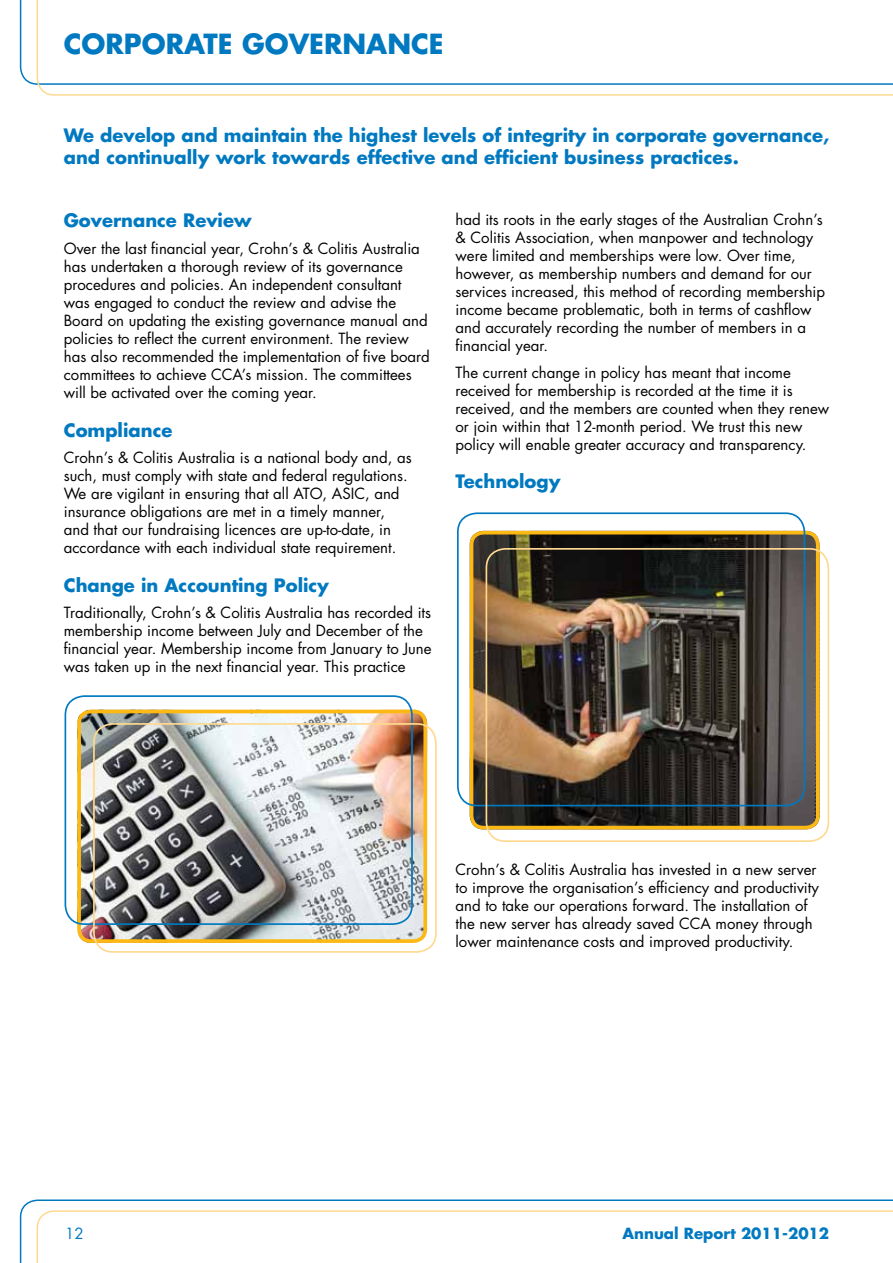
<style>
.page{position:relative;width:893px;height:1263px;background:#fff}
.page>*{position:absolute;margin:0;border:0;box-sizing:border-box;transform-origin:0 0}
.t1{font:700 27px "Futura Std";color:#0079c1}
.t2{font:700 18px/21.6px "Futura Std";color:#0079c1}
.t3{font:15px/18px "Futura Std";color:#000}
.t4{font:700 15px "Futura Std";color:#0079c1}
.t5{font:15px "Futura Std";color:#0079c1}
</style>
<div class="page">
<svg style="left:20px;top:1199px;width:873px;height:64px"></svg>
<svg style="left:37px;top:0;width:856px;height:96px"></svg>
<svg style="left:37px;top:1210px;width:856px;height:53px"></svg>
<img style="left:80px;top:710px;width:347px;height:229px">
<div style="left:77px;top:710px;width:350px;height:233px;border:4px solid #fdb913;border-radius:12px"></div>
<div style="left:65px;top:695px;width:348px;height:230px;border:2px solid #0079c1;border-radius:19px"></div>
<div style="left:93px;top:723px;width:344px;height:230px;border:2px solid #ffd990;border-radius:19px"></div>
<img style="left:470px;top:531px;width:347px;height:298px">
<div style="left:470px;top:531px;width:350px;height:298px;border:4px solid #fdb913;border-radius:12px"></div>
<div style="left:457px;top:512px;width:348px;height:294px;border:2px solid #0079c1;border-radius:19px"></div>
<div style="left:486px;top:548px;width:343px;height:294px;border:2px solid #ffd990;border-radius:19px"></div>
<h1 class="t1" style="left:64px;top:26px;width:382px">CORPORATE GOVERNANCE</h1>
<p class="t2" style="left:64px;top:125px;width:767px">We develop and maintain the highest levels of integrity in corporate governance, and continually work towards effective and efficient business practices.</p>
<p class="t2" style="left:64px;top:210px;width:190px">Governance Review</p>
<p class="t3" style="left:64px;top:240px;width:368px">Over the last financial year, Crohn’s &amp; Colitis Australia has undertaken a thorough review of its governance procedures and policies. An independent consultant was engaged to conduct the review and advise the Board on updating the existing governance manual and policies to reflect the current environment. The review has also recommended the implementation of five board committees to achieve CCA’s mission. The committees will be activated over the coming year.</p>
<p class="t2" style="left:64px;top:419px;width:110px">Compliance</p>
<p class="t3" style="left:64px;top:449px;width:349px">Crohn’s &amp; Colitis Australia is a national body and, as such, must comply with state and federal regulations.<br>We are vigilant in ensuring that all ATO, ASIC, and insurance obligations are met in a timely manner, and that our fundraising licences are up-to-date, in accordance with each individual state requirement.</p>
<p class="t2" style="left:64px;top:574px;width:267px">Change in Accounting Policy</p>
<p class="t3" style="left:64px;top:604px;width:369px">Traditionally, Crohn’s &amp; Colitis Australia has recorded its membership income between July and December of the financial year. Membership income from January to June was taken up in the next financial year. This practice</p>
<p class="t3" style="left:455px;top:211px;width:371px">had its roots in the early stages of the Australian Crohn’s &amp; Colitis Association, when manpower and technology were limited and memberships were low. Over time, however, as membership numbers and demand for our services increased, this method of recording membership income became problematic, both in terms of cashflow and accurately recording the number of members in a financial year.</p>
<p class="t3" style="left:455px;top:363px;width:375px">The current change in policy has meant that income received for membership is recorded at the time it is received, and the members are counted when they renew or join within that 12-month period. We trust this new policy will enable greater accuracy and transparency.</p>
<p class="t2" style="left:455px;top:470px;width:107px">Technology</p>
<p class="t3" style="left:455px;top:860px;width:365px">Crohn’s &amp; Colitis Australia has invested in a new server to improve the organisation’s efficiency and productivity and to take our operations forward. The installation of the new server has already saved CCA money through lower maintenance costs and improved productivity.</p>
<p class="t5" style="left:65px;top:1224px;width:20px">12</p>
<p class="t4" style="left:622px;top:1223px;width:208px">Annual Report 2011-2012</p>
</div>
